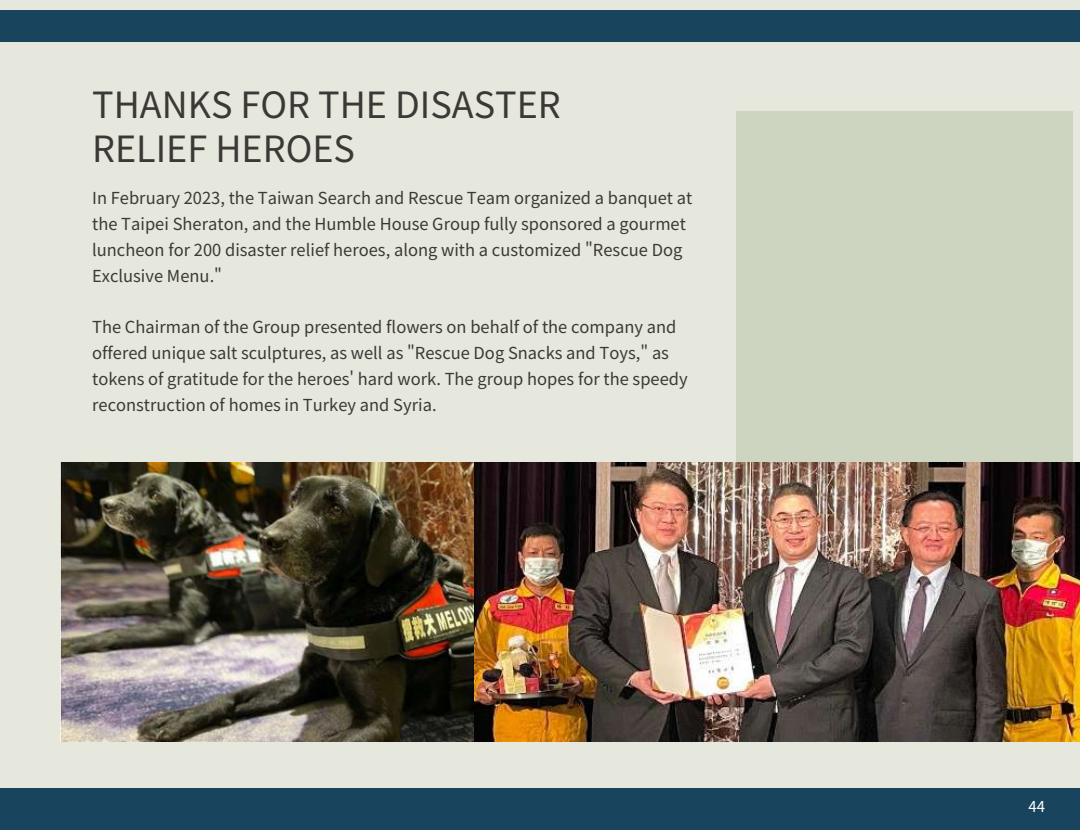
<style>
.page{position:relative;width:1080px;height:830px;background:#fff}
.page>*{position:absolute;margin:0;border:0;box-sizing:border-box;transform-origin:0 0}
.t1{font:36px/43.8px "Noto Sans TC";color:#3c3836}
.t2{font:16.5px/25.8px "Noto Sans TC";color:#3c3836}
.t3{font:15px "Noto Sans TC";color:#fff}
</style>
<div class="page">
<div style="left:0;top:0;width:1080px;height:829px;background:#e6e8dd"></div>
<div style="left:736px;top:111px;width:336px;height:607px;background:#cdd4c0"></div>
<div style="left:0;top:788px;width:1080px;height:41px;background:#18445d"></div>
<div style="left:0;top:10px;width:1080px;height:31px;background:#18445d"></div>
<img style="left:61px;top:462px;width:1019px;height:279px">
<h1 class="t1" style="left:92px;top:81px;width:470px">THANKS FOR THE DISASTER<br>RELIEF HEROES</h1>
<p class="t2" style="left:92px;top:184px;width:602px">In February 2023, the Taiwan Search and Rescue Team organized a banquet at the Taipei Sheraton, and the Humble House Group fully sponsored a gourmet luncheon for 200 disaster relief heroes, along with a customized " Rescue Dog Exclusive Menu."</p>
<p class="t2" style="left:92px;top:313px;width:597px">The Chairman of the Group presented flowers on behalf of the company and offered unique salt sculptures, as well as " Rescue Dog Snacks and Toys," as tokens of gratitude for the heroes' hard work. The group hopes for the speedy reconstruction of homes in Turkey and Syria.</p>
<p class="t3" style="left:1028px;top:794px;width:18px">44</p>
</div>
